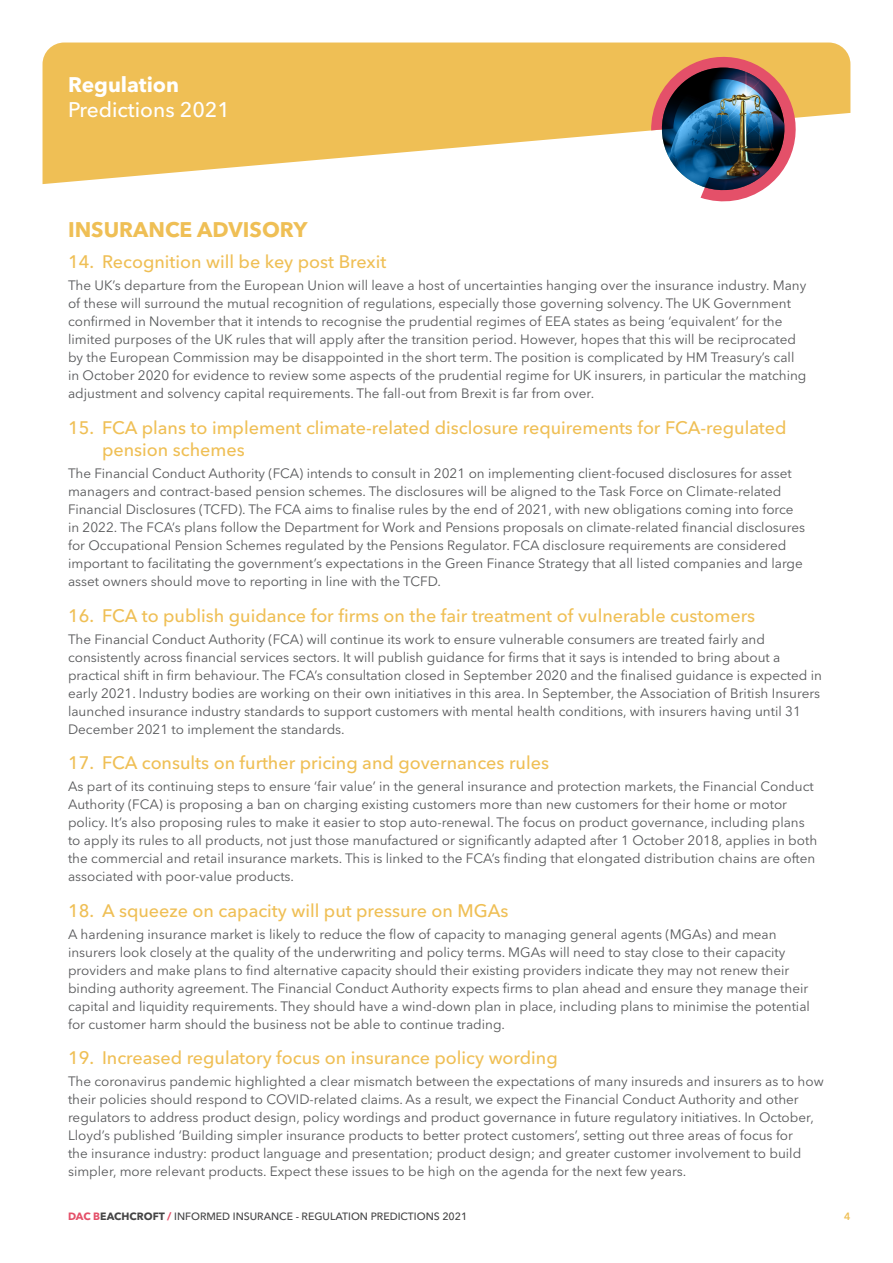
<style>
.page{position:relative;width:893px;height:1263px;background:#fff}
.page>*{position:absolute;margin:0;border:0;box-sizing:border-box;transform-origin:0 0}
.Individual_Predictio{font:700 21px "Avenir Next LT Pro";color:#efbf55}
.t1{font:500 21px "Avenir Next LT Pro";color:#fff}
.t2{font:700 21px "Avenir Next LT Pro";color:#fff}
.t3{font:500 18px/22.5px "Avenir Next LT Pro";color:#efbf55}
.Numbered_Predictions{font:13.5px/18px "Avenir Next LT Pro";color:#57585a}
.t4{font:500 10.5px "Avenir Next LT Pro";color:#444445}
.t5{font:600 10.5px "Avenir Next LT Pro";color:#efbf55}
.s1{font-weight:700;color:#e45069}
.s2{font-weight:700}
</style>
<div class="page">
<svg style="left:43px;top:43px;width:807px;height:141px;fill:#efbf55"></svg>
<svg style="left:651px;top:47px;width:154px;height:155px"></svg>
<img style="left:655px;top:68px;width:134px;height:126px">
<h1 class="t2" style="left:68px;top:72px;width:113px">Regulation</h1>
<h1 class="t1" style="left:68px;top:97px;width:163px">Predictions 2021</h1>
<p class="Individual_Predictio" style="left:68px;top:217px;width:241px">INSURANCE ADVISORY</p>
<p class="t3" style="left:68px;top:250px;width:320px">14. Recognition will be key post Brexit</p>
<p class="Numbered_Predictions" style="left:68px;top:277px;width:740px">The UK’s departure from the European Union will leave a host of uncertainties hanging over the insurance industry. Many of these will surround the mutual recognition of regulations, especially those governing solvency. The UK Government confirmed in November that it intends to recognise the prudential regimes of EEA states as being ‘equivalent’ for the limited purposes of the UK rules that will apply after the transition period. However, hopes that this will be reciprocated by the European Commission may be disappointed in the short term. The position is complicated by HM Treasury’s call in October 2020 for evidence to review some aspects of the prudential regime for UK insurers, in particular the matching adjustment and solvency capital requirements. The fall-out from Brexit is far from over.</p>
<p class="t3" style="left:102px;top:416px;width:686px;text-indent:-34px">15. FCA plans to implement climate-related disclosure requirements for FCA-regulated pension schemes</p>
<p class="Numbered_Predictions" style="left:68px;top:465px;width:739px">The Financial Conduct Authority (FCA) intends to consult in 2021 on implementing client-focused disclosures for asset managers and contract-based pension schemes. The disclosures will be aligned to the Task Force on Climate-related Financial Disclosures (TCFD). The FCA aims to finalise rules by the end of 2021, with new obligations coming into force in 2022. The FCA’s plans follow the Department for Work and Pensions proposals on climate-related financial disclosures for Occupational Pension Schemes regulated by the Pensions Regulator. FCA disclosure requirements are considered important to facilitating the government’s expectations in the Green Finance Strategy that all listed companies and large asset owners should move to reporting in line with the TCFD.</p>
<p class="t3" style="left:68px;top:604px;width:689px">16. FCA to publish guidance for firms on the fair treatment of vulnerable customers</p>
<p class="Numbered_Predictions" style="left:68px;top:630px;width:756px">The Financial Conduct Authority (FCA) will continue its work to ensure vulnerable consumers are treated fairly and consistently across financial services sectors. It will publish guidance for firms that it says is intended to bring about a practical shift in firm behaviour. The FCA’s consultation closed in September 2020 and the finalised guidance is expected in early 2021. Industry bodies are working on their own initiatives in this area. In September, the Association of British Insurers launched insurance industry standards to support customers with mental health conditions, with insurers having until 31<br>December 2021 to implement the standards.</p>
<p class="t3" style="left:68px;top:751px;width:483px">17. FCA consults on further pricing and governances rules</p>
<p class="Numbered_Predictions" style="left:68px;top:778px;width:751px">As part of its continuing steps to ensure ‘fair value’ in the general insurance and protection markets, the Financial Conduct Authority (FCA) is proposing a ban on charging existing customers more than new customers for their home or motor policy. It’s also proposing rules to make it easier to stop auto-renewal. The focus on product governance, including plans to apply its rules to all products, not just those manufactured or significantly adapted after 1 October 2018, applies in both the commercial and retail insurance markets. This is linked to the FCA’s finding that elongated distribution chains are often associated with poor-value products.</p>
<p class="t3" style="left:68px;top:899px;width:442px">18. A squeeze on capacity will put pressure on MGAs</p>
<p class="Numbered_Predictions" style="left:68px;top:925px;width:743px">A hardening insurance market is likely to reduce the flow of capacity to managing general agents (MGAs) and mean insurers look closely at the quality of the underwriting and policy terms. MGAs will need to stay close to their capacity providers and make plans to find alternative capacity should their existing providers indicate they may not renew their binding authority agreement. The Financial Conduct Authority expects firms to plan ahead and ensure they manage their capital and liquidity requirements. They should have a wind-down plan in place, including plans to minimise the potential for customer harm should the business not be able to continue trading.</p>
<p class="t3" style="left:68px;top:1047px;width:491px">19. Increased regulatory focus on insurance policy wording</p>
<p class="Numbered_Predictions" style="left:68px;top:1073px;width:757px">The coronavirus pandemic highlighted a clear mismatch between the expectations of many insureds and insurers as to how their policies should respond to COVID-related claims. As a result, we expect the Financial Conduct Authority and other regulators to address product design, policy wordings and product governance in future regulatory initiatives. In October, Lloyd’s published ‘Building simpler insurance products to better protect customers’, setting out three areas of focus for<br>the insurance industry: product language and presentation; product design; and greater customer involvement to build simpler, more relevant products. Expect these issues to be high on the agenda for the next few years.</p>
<p class="t4" style="left:68px;top:1210px;width:401px"><span class="s1">DAC B</span><span class="s2">EACHCROFT</span> <span class="s1">/</span> INFORMED INSURANCE - REGULATION PREDICTIONS 2021</p>
<p class="t5" style="left:844px;top:1210px;width:8px">4</p>
</div>
